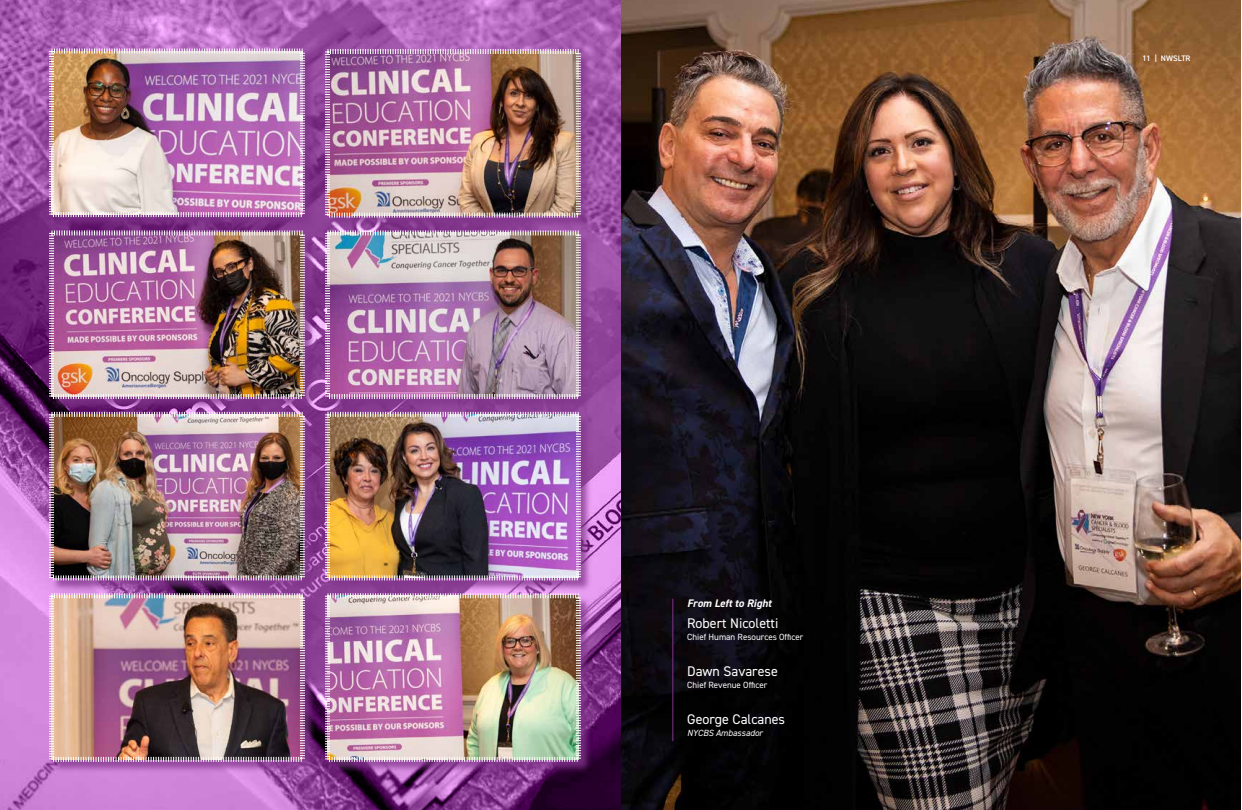
<style>
.page{position:relative;width:1242px;height:810px;background:#fff}
.page>*{position:absolute;margin:0;border:0;box-sizing:border-box;transform-origin:0 0}
.t1{font:14px "DIN2014";color:#fff}
.t2{font:italic 700 11px "DIN2014";color:#fff}
.t3{font:9px "DIN2014";color:#fff}
.t4{font:italic 9px "DIN2014";color:#fff}
.t5{font:600 8px "DIN2014";color:#fff}
</style>
<div class="page">
<img style="left:621px;top:0;width:619px;height:810px">
<svg style="left:0;top:0;width:621px;height:810px;background:#9f56a9"></svg>
<div style="left:327px;top:51px;width:266px;height:179px;background:#81358b;opacity:.75"></div>
<img style="left:324px;top:48px;width:258px;height:171px">
<div style="left:327px;top:232px;width:266px;height:179px;background:#81358b;opacity:.75"></div>
<img style="left:324px;top:230px;width:258px;height:170px">
<div style="left:51px;top:414px;width:266px;height:179px;background:#81358b;opacity:.75"></div>
<img style="left:48px;top:411px;width:258px;height:170px">
<div style="left:327px;top:414px;width:266px;height:179px;background:#81358b;opacity:.75"></div>
<img style="left:324px;top:411px;width:258px;height:170px">
<div style="left:327px;top:595px;width:266px;height:179px;background:#81358b;opacity:.75"></div>
<img style="left:324px;top:592px;width:258px;height:171px">
<div style="left:51px;top:595px;width:266px;height:179px;background:#81358b;opacity:.75"></div>
<img style="left:48px;top:592px;width:258px;height:171px">
<div style="left:51px;top:232px;width:266px;height:179px;background:#81358b;opacity:.75"></div>
<img style="left:48px;top:230px;width:258px;height:170px">
<div style="left:51px;top:50px;width:266px;height:179px;background:#81358b;opacity:.75"></div>
<img style="left:48px;top:48px;width:258px;height:170px">
<hr style="left:672px;top:599px;width:1px;height:142px;background:#81358b">
<p class="t2" style="left:687px;top:596px;width:86px">From Left to Right</p>
<h1 class="t1" style="left:687px;top:615px;width:93px">Robert Nicoletti</h1>
<p class="t3" style="left:687px;top:632px;width:118px">Chief Human Resources Officer</p>
<h1 class="t1" style="left:687px;top:663px;width:92px">Dawn Savarese</h1>
<p class="t3" style="left:687px;top:680px;width:82px">Chief Revenue Officer</p>
<h1 class="t1" style="left:687px;top:711px;width:99px">George Calcanes</h1>
<p class="t4" style="left:687px;top:728px;width:77px">NYCBS Ambassador</p>
<p class="t5" style="left:1142px;top:53px;width:50px">11 | NWSLTR</p>
</div>
